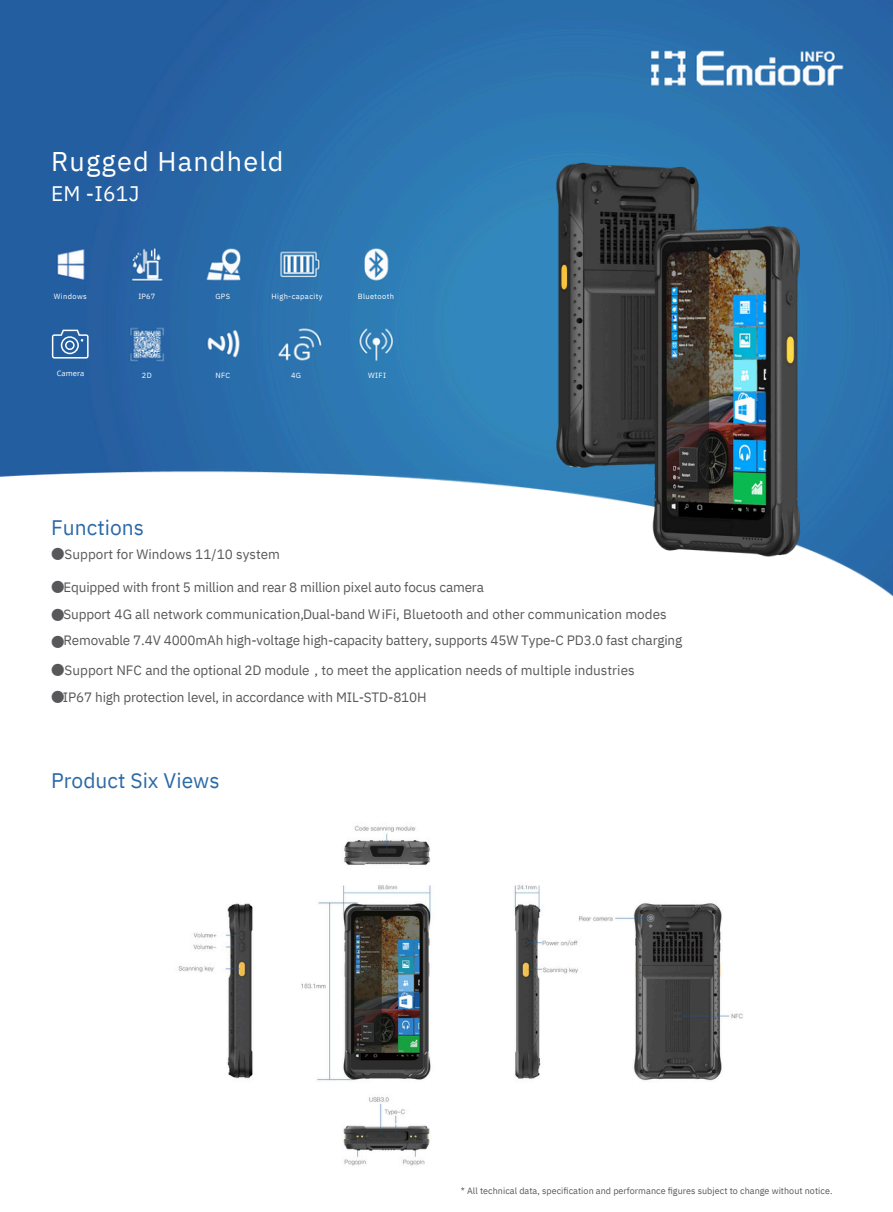
<style>
.page{position:relative;width:893px;height:1212px;background:#fff}
.page>*{position:absolute;margin:0;border:0;box-sizing:border-box;transform-origin:0 0}
.t1{font:27px "IBM Plex Sans";letter-spacing:.045em;color:#fff}
.t2{font:21px "IBM Plex Sans";color:#2b69a7}
.t3{font:21px "IBM Plex Sans";letter-spacing:.01em;color:#fff}
.t4{font:13.5px "IBM Plex Sans";letter-spacing:-.01em;color:#58585a}
.t5{font:13.5px "Noto Sans CJ Ksc";color:#58585a}
.t6{font:9px "IBM Plex Sans";letter-spacing:.005em;color:#58585a}
.t7{font:7.5px "IBM Plex Sans";letter-spacing:.05em;color:#fff}
.t8{font:7.5px "Open Sans";letter-spacing:.01em;color:#fff}
.s1{font-family:"Noto Sans CJ Ksc"}
</style>
<div class="page">
<img style="left:0;top:0;width:892px;height:596px">
<img style="left:178px;top:825px;width:565px;height:341px">
<img style="left:490px;top:140px;width:378px;height:428px">
<svg style="left:52px;top:330px;width:37px;height:28px"></svg>
<p class="t1" style="left:51px;top:143px;width:234px">Rugged Handheld</p>
<p class="t3" style="left:51px;top:180px;width:90px">EM -I61J</p>
<h5 class="t7" style="left:54px;top:292px;width:35px">Windows</h5>
<p class="t8" style="left:57px;top:368px;width:29px">Camera</p>
<h5 class="t7" style="left:139px;top:292px;width:18px">IP67</h5>
<h5 class="t7" style="left:142px;top:370px;width:11px">2D</h5>
<h5 class="t7" style="left:215px;top:292px;width:16px">GPS</h5>
<p class="t7" style="left:215px;top:370px;width:16px">NFC</p>
<h5 class="t7" style="left:271px;top:292px;width:53px">High-capacity</h5>
<p class="t7" style="left:291px;top:370px;width:12px">4G</p>
<p class="t7" style="left:357px;top:292px;width:38px">Bluetooth</p>
<h3 class="t7" style="left:368px;top:370px;width:19px">WIFI</h3>
<p class="t2" style="left:51px;top:513px;width:94px">Functions</p>
<p class="t4" style="left:51px;top:545px;width:230px"><span class="s1">●</span>Support for Windows 11/10 system</p>
<p class="t4" style="left:51px;top:578px;width:434px"><span class="s1">●</span>Equipped with front 5 million and rear 8 million pixel auto focus camera</p>
<h3 class="t4" style="left:51px;top:605px;width:617px"><span class="s1">●</span>Support 4G all network communication,Dual-band WiFi, Bluetooth and other communication modes</h3>
<p class="t4" style="left:63px;top:631px;width:620px">Removable 7.4V 4000mAh high-voltage high-capacity battery, supports 45W Type-C PD3.0 fast charging</p>
<p class="t4" style="left:51px;top:661px;width:585px"><span class="s1">●</span>Support NFC and the optional 2D module , to meet the application needs of multiple industries</p>
<h3 class="t5" style="left:51px;top:631px;width:15px">●</h3>
<h3 class="t4" style="left:51px;top:688px;width:377px"><span class="s1">●</span>IP67 high protection level, in accordance with MIL-STD-810H</h3>
<h5 class="t2" style="left:51px;top:766px;width:170px">Product Six Views</h5>
<h3 class="t6" style="left:460px;top:1185px;width:373px">* All technical data, specification and performance figures subject to change without notice.</h3>
</div>
